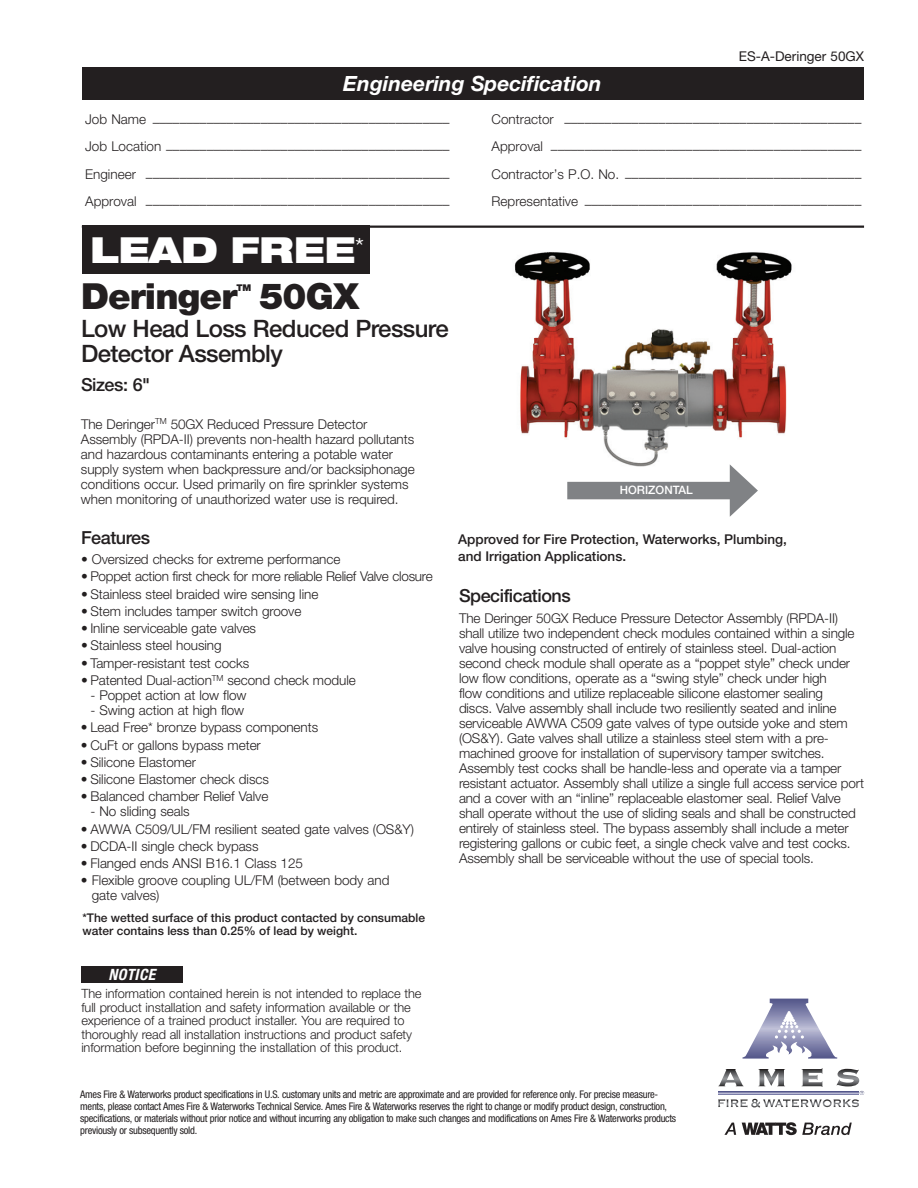
<style>
.page{position:relative;width:918px;height:1188px;background:#fff}
.page>*{position:absolute;margin:0;border:0;box-sizing:border-box;transform-origin:0 0}
.t1{font:900 36px "Helvetica Neue LT Std";letter-spacing:-.025em;color:#231f20}
.t2{font:900 expanded 36px "Helvetica Neue LT Std";color:#fff}
.t3{font:500 24px/25.5px "Helvetica Neue LT Std";letter-spacing:-.025em;color:#231f20}
.t4{font:italic 700 21px "Helvetica Neue LT Std";color:#fff}
.t5{font:500 18px "Helvetica Neue LT Std";letter-spacing:-.025em;color:#231f20}
.t6{font:italic 700 condensed 15.6px "Helvetica Neue LT Std";letter-spacing:.025em;color:#fff}
.t7{font:300 13.5px/15px "Helvetica Neue LT Std";letter-spacing:-.01em;color:#231f20}
.t8{font:500 13.5px/16.2px "Helvetica Neue LT Std";color:#231f20}
.t9{font:13.5px "Helvetica Neue LT Std";color:#231f20}
.t10{font:300 12.75px/13.5px "Helvetica Neue LT Std";letter-spacing:-.005em;color:#231f20}
.t11{font:500 12px/13.5px "Helvetica Neue LT Std";color:#231f20}
.t12{font:500 11.55px "Helvetica Neue LT Std";color:#fff}
.t13{font:condensed 10.5px/12px "Helvetica Neue LT Std";letter-spacing:-.025em;color:#231f20}
.t14{font:900 9.3px "Helvetica Neue LT Std";color:#231f20}
</style>
<div class="page">
<img style="left:514px;top:252px;width:278px;height:226px">
<div style="left:567px;top:482px;width:174px;height:17px;background:#808285"></div>
<svg style="left:730px;top:464px;width:28px;height:53px"></svg>
<div style="left:82px;top:68px;width:781px;height:32px;background:#231f20"></div>
<hr style="left:82px;top:226px;width:782px;height:2px;background:#231f20">
<div style="left:82px;top:226px;width:288px;height:48px;background:#231f20"></div>
<div style="left:81px;top:966px;width:102px;height:17px;background:#231f20"></div>
<svg style="left:718px;top:1068px;width:146px;height:39px"></svg>
<svg style="left:743px;top:999px;width:94px;height:60px"></svg>
<svg style="left:724px;top:1123px;width:12px;height:12px"></svg>
<svg style="left:742px;top:1122px;width:110px;height:13px"></svg>
<p class="t9" style="left:739px;top:48px;width:127px">ES-A-Deringer 50GX</p>
<h3 class="t4" style="left:343px;top:71px;width:260px">Engineering Specification</h3>
<p class="t7" style="left:85px;top:115px;width:366px">Job Name ––––––––––––––––––––––––––––––––––––––––––––</p>
<p class="t7" style="left:492px;top:115px;width:371px">Contractor ––––––––––––––––––––––––––––––––––––––––––––</p>
<p class="t7" style="left:85px;top:142px;width:366px">Job Location ––––––––––––––––––––––––––––––––––––––––––</p>
<p class="t7" style="left:492px;top:142px;width:371px">Approval ––––––––––––––––––––––––––––––––––––––––––––––</p>
<p class="t7" style="left:85px;top:169px;width:366px">Engineer –––––––––––––––––––––––––––––––––––––––––––––</p>
<p class="t7" style="left:492px;top:169px;width:371px">Contractor’s P.O. No. –––––––––––––––––––––––––––––––––––</p>
<p class="t7" style="left:85px;top:196px;width:366px">Approval –––––––––––––––––––––––––––––––––––––––––––––</p>
<p class="t7" style="left:492px;top:196px;width:371px">Representative –––––––––––––––––––––––––––––––––––––––––</p>
<h1 class="t2" style="left:90px;top:227px;width:276px">LEAD FREE<sup>*</sup></h1>
<h1 class="t1" style="left:81px;top:275px;width:158px">Deringer</h1>
<p class="t14" style="left:236px;top:282px;width:16px">TM</p>
<h1 class="t1" style="left:259px;top:275px;width:102px">50GX</h1>
<h2 class="t3" style="left:81px;top:315px;width:369px">Low Head Loss Reduced Pressure<br>Detector Assembly</h2>
<h3 class="t5" style="left:81px;top:374px;width:71px">Sizes: 6"</h3>
<p class="t7" style="left:81px;top:416px;width:335px">The Deringer<sup>TM</sup> 50GX Reduced Pressure Detector Assembly (RPDA-II) prevents non-health hazard pollutants and hazardous contaminants entering a potable water supply system when backpressure and/or backsiphonage conditions occur. Used primarily on fire sprinkler systems when monitoring of unauthorized water use is required.</p>
<h3 class="t5" style="left:81px;top:526px;width:71px">Features</h3>
<p class="t7" style="left:81px;top:552px;width:261px">• Oversized checks for extreme performance</p>
<p class="t7" style="left:81px;top:569px;width:353px">• Poppet action first check for more reliable Relief Valve closure</p>
<p class="t7" style="left:81px;top:586px;width:239px">• Stainless steel braided wire sensing line</p>
<p class="t7" style="left:81px;top:603px;width:222px">• Stem includes tamper switch groove</p>
<p class="t7" style="left:81px;top:621px;width:177px">• Inline serviceable gate valves</p>
<p class="t7" style="left:81px;top:638px;width:142px">• Stainless steel housing</p>
<p class="t7" style="left:81px;top:655px;width:170px">• Tamper-resistant test cocks</p>
<p class="t7" style="left:81px;top:672px;width:276px">• Patented Dual-action<sup>TM</sup> second check module</p>
<p class="t7" style="left:90px;top:687px;width:158px">- Poppet action at low flow</p>
<p class="t7" style="left:90px;top:702px;width:155px">- Swing action at high flow</p>
<p class="t7" style="left:81px;top:720px;width:239px">• Lead Free* bronze bypass components</p>
<p class="t7" style="left:81px;top:737px;width:181px">• CuFt or gallons bypass meter</p>
<p class="t7" style="left:81px;top:754px;width:117px">• Silicone Elastomer</p>
<p class="t7" style="left:81px;top:771px;width:189px">• Silicone Elastomer check discs</p>
<p class="t7" style="left:81px;top:789px;width:189px">• Balanced chamber Relief Valve</p>
<p class="t7" style="left:90px;top:804px;width:101px">- No sliding seals</p>
<p class="t7" style="left:81px;top:821px;width:335px">• AWWA C509/UL/FM resilient seated gate valves (OS&amp;Y)</p>
<p class="t7" style="left:81px;top:838px;width:179px">• DCDA-II single check bypass</p>
<p class="t7" style="left:81px;top:856px;width:223px">• Flanged ends ANSI B16.1 Class 125</p>
<p class="t7" style="left:92px;top:873px;width:299px;text-indent:-11px">• Flexible groove coupling UL/FM (between body and gate valves)</p>
<p class="t11" style="left:82px;top:910px;width:344px">*The wetted surface of this product contacted by consumable water contains less than 0.25% of lead by weight.</p>
<p class="t12" style="left:620px;top:483px;width:75px">HORIZONTAL</p>
<p class="t8" style="left:458px;top:531px;width:330px">Approved for Fire Protection, Waterworks, Plumbing, and Irrigation Applications.</p>
<h3 class="t5" style="left:459px;top:585px;width:113px">Specifications</h3>
<p class="t7" style="left:459px;top:610px;width:407px">The Deringer 50GX Reduce Pressure Detector Assembly (RPDA-II) shall utilize two independent check modules contained within a single valve housing constructed of entirely of stainless steel. Dual-action second check module shall operate as a “poppet style” check under low flow conditions, operate as a “swing style” check under high<br>flow conditions and utilize replaceable silicone elastomer sealing<br>discs. Valve assembly shall include two resiliently seated and inline serviceable AWWA C509 gate valves of type outside yoke and stem (OS&amp;Y). Gate valves shall utilize a stainless steel stem with a pre&shy;machined groove for installation of supervisory tamper switches.<br>Assembly test cocks shall be handle-less and operate via a tamper resistant actuator. Assembly shall utilize a single full access service port and a cover with an “inline” replaceable elastomer seal. Relief Valve shall operate without the use of sliding seals and shall be constructed entirely of stainless steel. The bypass assembly shall include a meter registering gallons or cubic feet, a single check valve and test cocks.<br>Assembly shall be serviceable without the use of special tools.</p>
<p class="t6" style="left:108px;top:965px;width:48px">NOTICE</p>
<p class="t10" style="left:81px;top:987px;width:342px">The information contained herein is not intended to replace the full product installation and safety information available or the experience of a trained product installer. You are required to thoroughly read all installation instructions and product safety information before beginning the installation of this product.</p>
<p class="t13" style="left:80px;top:1089px;width:597px">Ames Fire &amp; Waterworks product specifications in U.S. customary units and metric are approximate and are provided for reference only. For precise measure&shy;ments, please contact Ames Fire &amp; Waterworks Technical Service. Ames Fire &amp; Waterworks reserves the right to change or modify product design, construction, specifications, or materials without prior notice and without incurring any obligation to make such changes and modifications on Ames Fire &amp; Waterworks products previously or subsequently sold.</p>
</div>
